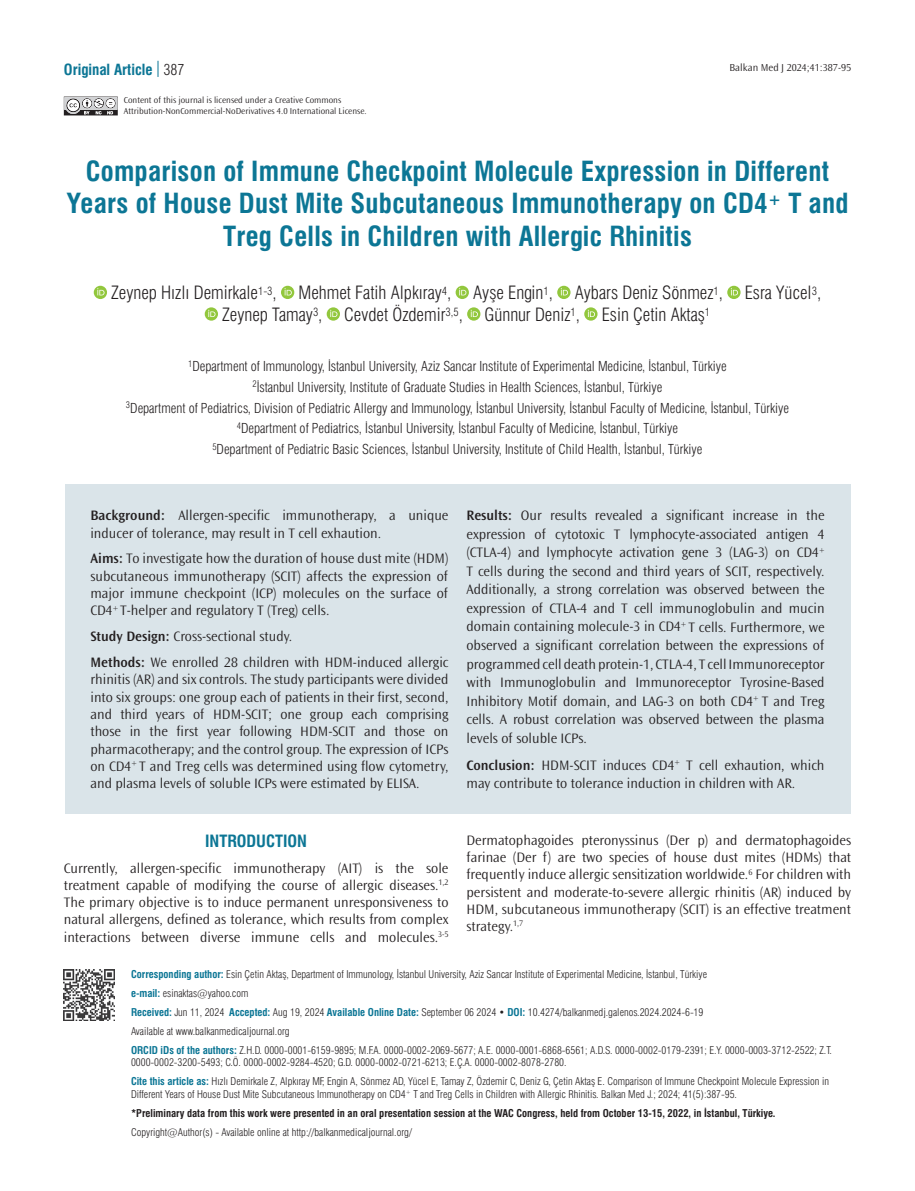
<style>
.page{position:relative;width:915px;height:1191px;background:#fff}
.page>*{position:absolute;margin:0;border:0;box-sizing:border-box;transform-origin:0 0}
.t1{font:27px/32.4px "Swiss Condensed Bold Tr";letter-spacing:.01em;color:#0c7695;text-align:center}
.t2{font:18px/21.6px "Swiss Condensed Light Tr";color:#231f20;text-align:center}
.t3{font:16.5px "Swiss Condensed Bold Tr";color:#0c7695}
.t4{font:15px "Swiss Condensed Bold Tr";color:#0c7695}
.t5{font:300 14.25px/18.6px "Ocean Sans Std";color:#231f20;text-align:justify}
.t6{font:13.5px/20.7px "Swiss Condensed Light Tr";color:#231f20;text-align:center}
.t7{font:10.5px/18.9px "Swiss Condensed Light Tr";color:#231f20}
.t8{font:10.5px "Swiss Condensed Bold Tr";color:#231f20}
.t9{font:300 10.5px "Ocean Sans Std";color:#231f20}
.t10{font:300 9px/10.5px "Ocean Sans Std";color:#231f20}
.s1{font-family:"Swiss Condensed Light Tr";color:#231f20}
.s2{font-weight:600}
.s3{font-family:"Swiss Condensed Bold Tr";color:#0c7695}
</style>
<div class="page">
<svg style="left:157px;top:61px;width:1px;height:16px"></svg>
<svg style="left:64px;top:97px;width:54px;height:18px"></svg>
<div style="left:65px;top:484px;width:784px;height:330px;background:#dae4e9"></div>
<svg style="left:94px;top:286px;width:13px;height:13px"></svg>
<svg style="left:97px;top:288px;width:7px;height:7px"></svg>
<svg style="left:281px;top:286px;width:13px;height:13px"></svg>
<svg style="left:284px;top:288px;width:8px;height:7px"></svg>
<svg style="left:455px;top:286px;width:13px;height:13px"></svg>
<svg style="left:459px;top:288px;width:7px;height:7px"></svg>
<svg style="left:557px;top:286px;width:13px;height:13px"></svg>
<svg style="left:560px;top:288px;width:7px;height:7px"></svg>
<svg style="left:727px;top:286px;width:13px;height:13px"></svg>
<svg style="left:730px;top:288px;width:7px;height:7px"></svg>
<svg style="left:205px;top:307px;width:13px;height:14px"></svg>
<svg style="left:208px;top:310px;width:7px;height:7px"></svg>
<svg style="left:326px;top:307px;width:14px;height:14px"></svg>
<svg style="left:330px;top:310px;width:7px;height:7px"></svg>
<svg style="left:467px;top:307px;width:13px;height:14px"></svg>
<svg style="left:470px;top:310px;width:7px;height:7px"></svg>
<svg style="left:584px;top:307px;width:13px;height:14px"></svg>
<svg style="left:587px;top:310px;width:7px;height:7px"></svg>
<img style="left:64px;top:969px;width:51px;height:51px">
<p class="t4" style="left:64px;top:61px;width:122px">Original Article <span class="s1">387</span></p>
<p class="t10" style="left:124px;top:95px;width:244px">Content of this journal is licensed under a Creative Commons<br>Attribution-NonCommercial-NoDerivatives 4.0 International License.</p>
<p class="t9" style="left:729px;top:62px;width:123px">Balkan Med J 2024;41:387-95</p>
<h1 class="t1" style="left:66px;top:155px;width:783px">Comparison of Immune Checkpoint Molecule Expression in Different<br>Years of House Dust Mite Subcutaneous Immunotherapy on CD4<sup>+</sup> T and<br>Treg Cells in Children with Allergic Rhinitis</h1>
<p class="t2" style="left:111px;top:282px;width:711px">Zeynep Hızlı Demirkale<sup>1-3</sup>, Mehmet Fatih Alpkıray<sup>4</sup>, Ayşe Engin<sup>1</sup>, Aybars Deniz Sönmez<sup>1</sup>, Esra Yücel<sup>3</sup>,<br>Zeynep Tamay<sup>3</sup>, Cevdet Özdemir<sup>3,5</sup>, Günnur Deniz<sup>1</sup>, Esin Çetin Aktaş<sup>1</sup></p>
<p class="t6" style="left:126px;top:356px;width:664px"><sup>1</sup>Department of Immunology, İstanbul University, Aziz Sancar Institute of Experimental Medicine, İstanbul, Türkiye<br><sup>2</sup>İstanbul University, Institute of Graduate Studies in Health Sciences, İstanbul, Türkiye<br><sup>3</sup>Department of Pediatrics, Division of Pediatric Allergy and Immunology, İstanbul University, İstanbul Faculty of Medicine, İstanbul, Türkiye <sup>4</sup>Department of Pediatrics, İstanbul University, İstanbul Faculty of Medicine, İstanbul, Türkiye<br><sup>5</sup>Department of Pediatric Basic Sciences, İstanbul University, Institute of Child Health, İstanbul, Türkiye</p>
<p class="t5" style="left:90px;top:507px;width:359px;line-height:17.4px"><span class="s2">Background:</span> Allergen‐specific immunotherapy, a unique inducer of tolerance, may result in T cell exhaution.</p>
<p class="t5" style="left:90px;top:550px;width:359px;line-height:17.4px"><span class="s2">Aims:</span> To investigate how the duration of house dust mite (HDM) subcutaneous immunotherapy (SCIT) affects the expression of major immune checkpoint (ICP) molecules on the surface of CD4<sup>+</sup> T-helper and regulatory T (Treg) cells.</p>
<p class="t5" style="left:90px;top:624px;width:359px;line-height:25.8px"><span class="s2">Study Design:</span> Cross-sectional study.<br><span class="s2">Methods:</span> We enrolled 28 children with HDM-induced allergic</p>
<p class="t5" style="left:90px;top:671px;width:359px;line-height:17.4px">rhinitis (AR) and six controls. The study participants were divided into six groups: one group each of patients in their first, second, and third years of HDM-SCIT; one group each comprising those in the first year following HDM-SCIT and those on pharmacotherapy; and the control group. The expression of ICPs on CD4<sup>+</sup> T and Treg cells was determined using flow cytometry, and plasma levels of soluble ICPs were estimated by ELISA.</p>
<p class="t3" style="left:205px;top:831px;width:103px">INTRODUCTION</p>
<p class="t5" style="left:64px;top:859px;width:386px;line-height:17.2px">Currently, allergen-specific immunotherapy (AIT) is the sole treatment capable of modifying the course of allergic diseases.<sup>1,2<br></sup>The primary objective is to induce permanent unresponsiveness to natural allergens, defined as tolerance, which results from complex interactions between diverse immune cells and molecules.<sup>3-5</sup></p>
<p class="t5" style="left:466px;top:506px;width:359px"><span class="s2">Results:</span> Our results revealed a significant increase in the expression of cytotoxic T lymphocyte-associated antigen 4 (CTLA-4) and lymphocyte activation gene 3 (LAG-3) on CD4<sup>+ </sup>T cells during the second and third years of SCIT, respectively.<br>Additionally, a strong correlation was observed between the expression of CTLA-4 and T cell immunoglobulin and mucin domain containing molecule-3 in CD4<sup>+</sup> T cells. Furthermore, we observed a significant correlation between the expressions of programmed cell death protein-1, CTLA-4, T cell Immunoreceptor with Immunoglobulin and Immunoreceptor Tyrosine-Based Inhibitory Motif domain, and LAG-3 on both CD4<sup>+</sup> T and Treg cells. A robust correlation was observed between the plasma levels of soluble ICPs.</p>
<p class="t5" style="left:466px;top:756px;width:359px"><span class="s2">Conclusion:</span> HDM-SCIT induces CD4<sup>+</sup> T cell exhaution, which may contribute to tolerance induction in children with AR.</p>
<p class="t5" style="left:466px;top:831px;width:386px;line-height:17.2px">Dermatophagoides pteronyssinus (Der p) and dermatophagoides farinae (Der f) are two species of house dust mites (HDMs) that frequently induce allergic sensitization worldwide.<sup>6</sup> For children with persistent and moderate-to-severe allergic rhinitis (AR) induced by HDM, subcutaneous immunotherapy (SCIT) is an effective treatment strategy.<sup>1,7</sup></p>
<p class="t7" style="left:131px;top:964px;width:702px"><span class="s3">Corresponding author:</span> Esin Çetin Aktaş, Department of Immunology, İstanbul University, Aziz Sancar Institute of Experimental Medicine, İstanbul, Türkiye<br><span class="s3">e-mail:</span> esinaktas@yahoo.com<br><span class="s3">Received:</span> Jun 11, 2024 <span class="s3">Accepted:</span> Aug 19, 2024 <span class="s3">Available Online Date:</span> September 06 2024 • <span class="s3">DOI:</span> 10.4274/balkanmedj.galenos.2024.2024-6-19<br>Available at www.balkanmedicaljournal.org<br><span class="s3">ORCID iDs of the authors:</span> Z.H.D. 0000-0001-6159-9895; M.F.A. 0000-0002-2069-5677; A.E. 0000-0001-6868-6561; A.D.S. 0000-0002-0179-2391; E.Y. 0000-0003-3712-2522; Z.T.</p>
<p class="t7" style="left:131px;top:1053px;width:699px">0000-0002-3200-5493; C.Ö. 0000-0002-9284-4520; G.D. 0000-0002-0721-6213; E.Ç.A. 0000-0002-8078-2780.<br><span class="s3">Cite this article as:</span> Hızlı Demirkale Z, Alpkıray MF, Engin A, Sönmez AD, Yücel E, Tamay Z, Özdemir C, Deniz G, Çetin Aktaş E. Comparison of Immune Checkpoint Molecule Expression in</p>
<p class="t7" style="left:131px;top:1084px;width:607px">Different Years of House Dust Mite Subcutaneous Immunotherapy on CD4<sup>+</sup> T and Treg Cells in Children with Allergic Rhinitis. Balkan Med J.; 2024; 41(5):387-95.</p>
<p class="t8" style="left:131px;top:1106px;width:645px">*Preliminary data from this work were presented in an oral presentation session at the WAC Congress, held from October 13-15, 2022, in İstanbul, Türkiye.</p>
<p class="t7" style="left:131px;top:1122px;width:282px">Copyright@Author(s) - Available online at http://balkanmedicaljournal.org/</p>
</div>
